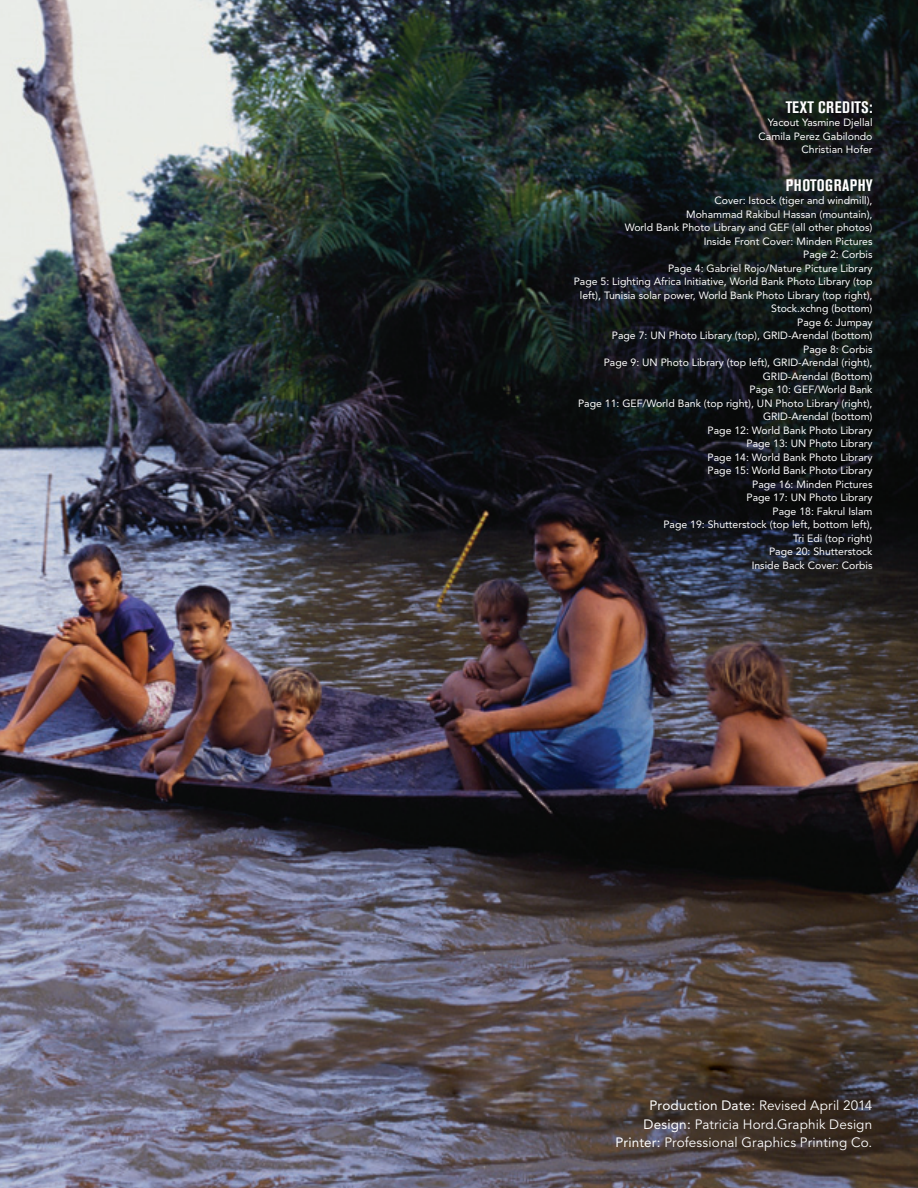
<style>
.page{position:relative;width:918px;height:1188px;background:#fff}
.page>*{position:absolute;margin:0;border:0;box-sizing:border-box;transform-origin:0 0}
.t1{font:700 condensed 16.5px "Akzidenz Grotesk BE";letter-spacing:.02em;color:#fff}
.t2{font:13.5px/18.8px "Avenir";letter-spacing:.01em;color:#fff;text-align:right}
.t3{font:10.5px/13.5px "Avenir";color:#fff;text-align:right}
.s1{font-style:inherit}
</style>
<div class="page">
<img style="left:0;top:0;width:918px;height:1188px">
<h1 class="t1" style="left:786px;top:97px;width:88px">TEXT CRED ITS:</h1>
<p class="t3" style="left:759px;top:116px;width:115px">Yacout Yasmine Djellal<br>Camila Perez Gabilondo<br>Christian H ofer</p>
<h1 class="t1" style="left:786px;top:175px;width:88px">PHOTOG RAPHY</h1>
<p class="t3" style="left:574px;top:194px;width:300px">Cover: Istock (tiger and windmill),<br>Mohammad Rakibul Hassan (mountain),<br>World Bank Photo Library and GEF (all other photos)<br>I nside Front Cover: M inden Pictures<br>Page 2: Corbis<br>Page 4: Gabriel Rojo/Nature Picture Library<br>Page 5: Lighting Africa I nitiative, World Bank Photo Library (top left), Tunisia solar power, World Bank Photo Library (top right), Stock.xchng (bottom)<br>Page 6: Jumpay<br>Page 7: UN Photo Library (top), GRI D-Arendal (bottom)<br>Page 8: Corbis<br>Page 9: UN Photo Library (top left), GRI D-Arendal (right),<br>GRI D-Arendal (Bottom)<br>Page 10: GEF/World Bank<br>Page 11: GEF/World Bank (top right), UN Photo Library (right), GRI D-Arendal (bottom)<br>Page 12: World Bank Photo Library<br>Page 13: UN Photo Library<br>Page 14: World Bank Photo Library<br>Page 15: World Bank Photo Library<br>Page 16: M inden Pictures<br>Page 17: UN Photo Library<br>Page 18: Fakrul Islam<br>Page 19: Shutterstock (top left, bottom left),<br>Tri Edi (top right)<br>Page 20: Shutterstock<br>I nside Back Cover: Corbis</p>
<p class="t2" style="left:616px;top:1096px;width:258px"><span class="s1">Production Date:</span> Revised April 2014<br><span class="s1">Design:</span> Patricia Hord.Graphik Design<br><span class="s1">Printer:</span> Professional Graphics Printing Co.</p>
</div>
